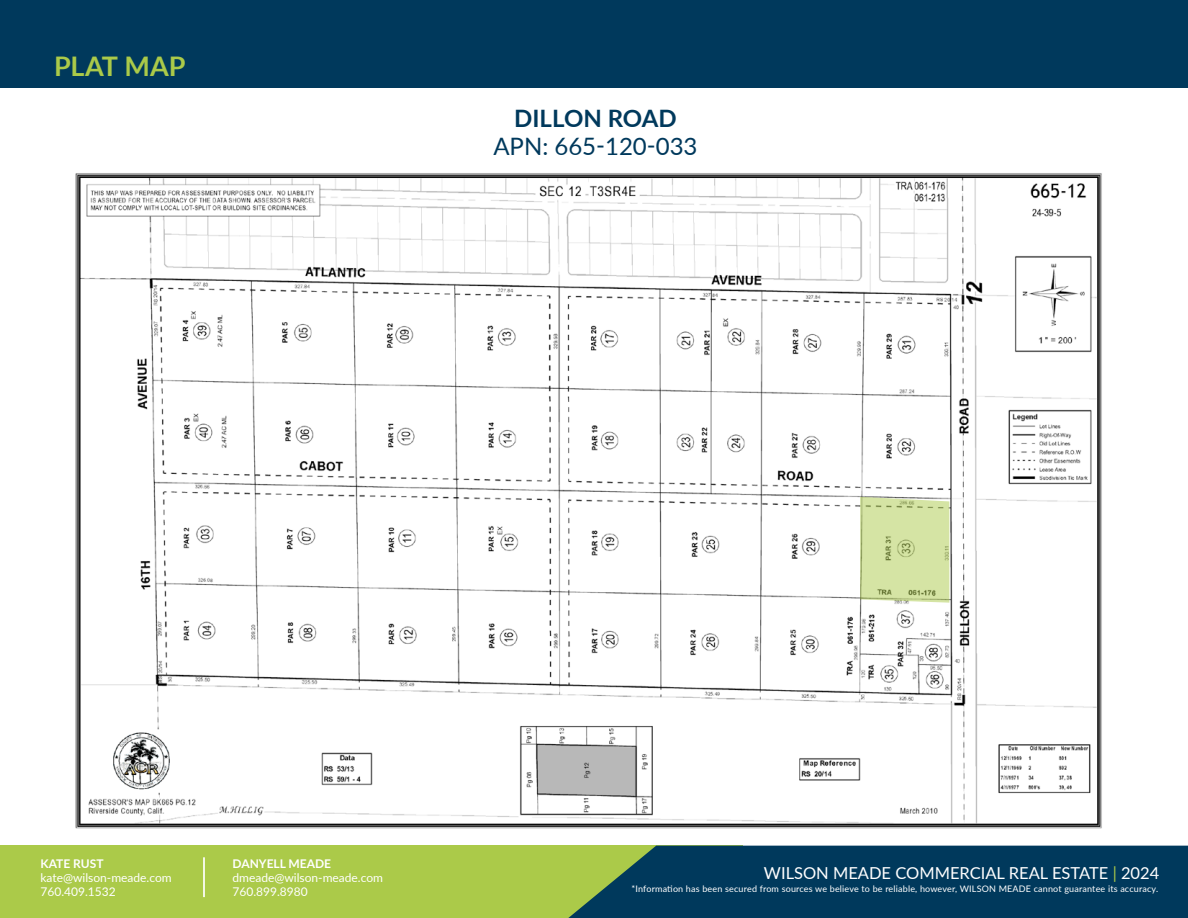
<style>
.page{position:relative;width:1188px;height:918px;background:#fff}
.page>*{position:absolute;margin:0;border:0;box-sizing:border-box;transform-origin:0 0}
.t1{font:700 27px "Lato";color:#abca49}
.t2{font:24px "Lato";color:#00395c}
.t3{font:700 24px "Lato";color:#00395c}
.t4{font:16.5px "Lato";color:#fff}
.t5{font:12px/14.4px "Lato";color:#fff}
.t6{font:700 12px "Lato";color:#fff}
.t7{font:9px "Lato";letter-spacing:.02em;color:#fff}
.s1{color:#abca49}
</style>
<div class="page">
<div style="left:0;top:0;width:1188px;height:88px;background:#00395c"></div>
<div style="left:0;top:846px;width:743px;height:72px;background:#abca49"></div>
<svg style="left:568px;top:846px;width:620px;height:72px;background:#0c435a"></svg>
<hr style="left:203px;top:857px;width:2px;height:40px;background:#fff">
<img style="left:75px;top:173px;width:1027px;height:656px">
<svg style="left:860px;top:497px;width:89px;height:106px;background:#d0dea1"></svg>
<p class="t1" style="left:54px;top:46px;width:133px">PLAT MAP</p>
<p class="t3" style="left:514px;top:100px;width:164px">DILLON ROAD</p>
<p class="t2" style="left:493px;top:129px;width:206px">APN: 665-120-033</p>
<h3 class="t6" style="left:40px;top:854px;width:65px">KATE RUST</h3>
<h3 class="t5" style="left:40px;top:870px;width:133px">kate@wilson-meade.com<br>760.409.1532</h3>
<h3 class="t6" style="left:232px;top:854px;width:100px">DANYELL MEADE</h3>
<h3 class="t5" style="left:232px;top:870px;width:152px">dmeade@wilson-meade.com<br>760.899.8980</h3>
<h3 class="t4" style="left:764px;top:861px;width:397px">WILSON MEADE COMMERCIAL REAL ESTATE <span class="s1">|</span> 2024</h3>
<p class="t7" style="left:631px;top:883px;width:528px">*Information has been secured from sources we believe to be reliable, however, WILSON MEADE cannot guarantee its accuracy.</p>
</div>
